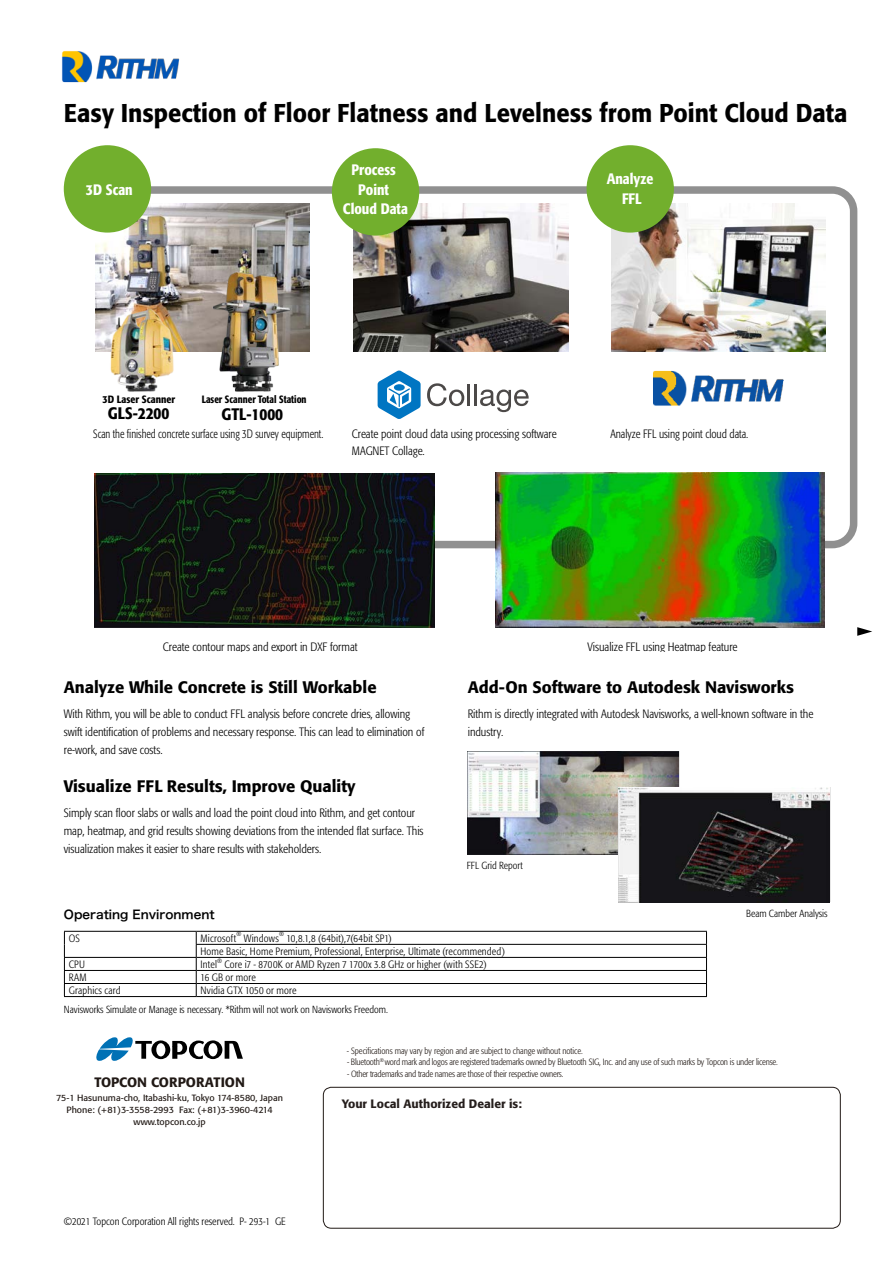
<style>
.page{position:relative;width:893px;height:1263px;background:#fff}
.page>*{position:absolute;margin:0;border:0;box-sizing:border-box;transform-origin:0 0}
.t1{font:500 25.5px "Formata Pro";color:#000;scale:.93 1}
.t2{font:500 16.5px "Formata Pro";color:#000}
.t3{font:500 condensed 16.5px "Formata Pro";color:#000}
.t4{font:500 condensed 15px/19.5px "Formata Pro";color:#fff;text-align:center}
.t5{font:500 13.5px "Formata Pro";color:#211915}
.t6{font:300 condensed 12px/18px "Formata Pro";color:#000}
.t7{font:300 condensed 12px "Formata Pro";color:#000;scale:.88 1}
.t8{font:300 condensed 12px "Formata Pro";color:#000;scale:.94 1}
.t9{font:500 12px "Formata Pro";color:#251e1c}
.t10{font:12px "Hira Kaku Std N W6";color:#000}
.t11{font:300 condensed 10.5px/13px "Formata Pro";letter-spacing:.015em;color:#000}
.t12{font:500 condensed 10.5px "Formata Pro";color:#000;scale:.95 1}
.t13{font:500 condensed 10.5px "Formata Pro";color:#000}
.t14{font:300 condensed 10.2px "Formata Pro";color:#000}
.t15{font:300 condensed 9px "Formata Pro";letter-spacing:-.02em;color:#211915}
.t16{font:9px/12px "Formata Pro";color:#211915}
.t17{font:300 condensed 6.15px "Formata Pro";color:#000}
.t18{font:300 condensed 5.25px "Formata Pro";color:#211915}
</style>
<div class="page">
<svg style="left:149px;top:183px;width:709px;height:366px"></svg>
<img style="left:95px;top:204px;width:214px;height:147px">
<img style="left:354px;top:204px;width:214px;height:147px">
<img style="left:611px;top:204px;width:214px;height:147px">
<div style="left:64px;top:145px;width:87px;height:88px;background:#72af2d;border-radius:50%"></div>
<div style="left:332px;top:148px;width:87px;height:88px;background:#72af2d;border-radius:50%"></div>
<div style="left:587px;top:145px;width:87px;height:88px;background:#72af2d;border-radius:50%"></div>
<img style="left:94px;top:473px;width:341px;height:154px">
<img style="left:495px;top:473px;width:330px;height:154px">
<img style="left:645px;top:366px;width:143px;height:46px">
<img style="left:210px;top:259px;width:85px;height:137px">
<img style="left:97px;top:279px;width:87px;height:131px">
<svg style="left:427px;top:383px;width:37px;height:23px"></svg>
<hr style="left:467px;top:384px;width:3px;height:22px;background:#4c4948">
<hr style="left:474px;top:384px;width:3px;height:22px;background:#4c4948">
<svg style="left:480px;top:389px;width:49px;height:23px"></svg>
<svg style="left:378px;top:370px;width:43px;height:49px"></svg>
<svg style="left:857px;top:627px;width:15px;height:9px"></svg>
<img style="left:468px;top:751px;width:210px;height:103px">
<img style="left:619px;top:787px;width:210px;height:115px">
<div style="left:323px;top:1087px;width:517px;height:141px;border:1px solid #211915;border-radius:8px"></div>
<svg style="left:96px;top:1037px;width:147px;height:24px"></svg>
<img style="left:62px;top:51px;width:118px;height:32px">
<hr style="left:64px;top:931px;width:132px;height:1px;background:#000">
<hr style="left:64px;top:957px;width:132px;height:1px;background:#000">
<hr style="left:64px;top:970px;width:132px;height:1px;background:#000">
<hr style="left:64px;top:983px;width:132px;height:1px;background:#000">
<svg style="left:64px;top:932px;width:1px;height:64px"></svg>
<svg style="left:196px;top:932px;width:1px;height:64px"></svg>
<hr style="left:64px;top:996px;width:132px;height:1px;background:#000">
<hr style="left:196px;top:931px;width:511px;height:1px;background:#000">
<hr style="left:196px;top:944px;width:511px;height:1px;background:#000">
<hr style="left:196px;top:957px;width:511px;height:1px;background:#000">
<hr style="left:196px;top:970px;width:511px;height:1px;background:#000">
<hr style="left:196px;top:983px;width:511px;height:1px;background:#000">
<svg style="left:706px;top:932px;width:1px;height:64px"></svg>
<hr style="left:196px;top:996px;width:511px;height:1px;background:#000">
<h1 class="t1" style="left:64px;top:97px;width:844px">Easy Inspection of Floor Flatness and Levelness from Point Cloud Data</h1>
<p class="t4" style="left:86px;top:179px;width:48px">D3 Scan</p>
<p class="t4" style="left:343px;top:160px;width:66px">Process<br>Point<br>Cloud Data</p>
<p class="t4" style="left:607px;top:169px;width:48px">Analyze<br>FFL</p>
<p class="t13" style="left:103px;top:393px;width:74px">D3 Laser Scanner</p>
<h2 class="t3" style="left:108px;top:403px;width:63px">GLS-2200</h2>
<p class="t12" style="left:202px;top:393px;width:112px">Laser Scanner Total Station</p>
<h2 class="t3" style="left:221px;top:403px;width:63px">GTL-1000</h2>
<p class="t7" style="left:93px;top:426px;width:263px">Scan the finished concrete surface using D3 survey equipment.</p>
<p class="t6" style="left:352px;top:425px;width:206px">Create point cloud data using processing software</p>
<p class="t6" style="left:352px;top:441px;width:75px">MAGNET Collage.</p>
<p class="t8" style="left:610px;top:426px;width:148px">Analyze FFL using point cloud data.</p>
<p class="t6" style="left:163px;top:638px;width:196px">Create contour maps and export in DXF format</p>
<h2 class="t2" style="left:64px;top:676px;width:314px">Analyze While Concrete is Still Workable</h2>
<p class="t6" style="left:587px;top:638px;width:152px">Visualize FFL using Heatmap feature</p>
<h2 class="t2" style="left:468px;top:676px;width:328px">Add-On Software to Autodesk Navisworks</h2>
<p class="t6" style="left:64px;top:704px;width:362px">With Rithm, you will be able to conduct FFL analysis before concrete dries, allowing swift identification of problems and necessary response. This can lead to elimination of re-work, and save costs.</p>
<p class="t6" style="left:468px;top:704px;width:347px">Rithm is directly integrated with Autodesk Navisworks a, well-known software in the industry.</p>
<h2 class="t2" style="left:64px;top:775px;width:293px">Visualize FFL Results, Improve Quality</h2>
<p class="t6" style="left:64px;top:804px;width:361px">Simply scan floor slabs or walls and load the point cloud into Rithm, and get contour map, heatmap, and grid results showing deviations from the intended flat surface. This visualization makes it easier to share results with stakeholders.</p>
<p class="t10" style="left:64px;top:905px;width:152px">Operating Environment</p>
<p class="t14" style="left:467px;top:859px;width:58px">FFL Grid Report</p>
<p class="t11" style="left:69px;top:931px;width:13px">OS</p>
<p class="t17" style="left:279px;top:930px;width:6px">R</p>
<p class="t17" style="left:237px;top:930px;width:6px">R</p>
<p class="t11" style="left:200px;top:931px;width:306px;text-indent:86px">10,8.1,8 (64bit , 7) (64bit SP (1<br>Home Basic, Home Premium, Professional, Enterprise, Ultimate (recommended(</p>
<p class="t17" style="left:217px;top:956px;width:6px">R</p>
<p class="t11" style="left:200px;top:957px;width:18px">Intel</p>
<p class="t11" style="left:244px;top:931px;width:37px">Windows</p>
<p class="t11" style="left:200px;top:931px;width:37px">Microsoft</p>
<p class="t11" style="left:69px;top:957px;width:18px">CPU</p>
<p class="t11" style="left:200px;top:957px;width:288px;text-indent:24px">Core -7i 8700K or AMD Ryzen 7 1700x 3.8 GHz or higher (with SSE (2<br>16 GB or more</p>
<p class="t11" style="left:69px;top:970px;width:20px">RAM</p>
<p class="t11" style="left:69px;top:983px;width:53px">Graphics card</p>
<p class="t11" style="left:200px;top:983px;width:97px">Nvidia GTX 1050 or more</p>
<p class="t14" style="left:64px;top:1003px;width:325px">Navisworks Simulate or Manage is necessary *. Rithm will not work on Navisworks Freedom.</p>
<p class="t15" style="left:347px;top:1045px;width:237px">- Specifications may vary by region and are subject to change without notice.</p>
<p class="t14" style="left:746px;top:907px;width:83px">Beam Camber Analysis</p>
<p class="t5" style="left:94px;top:1074px;width:152px">TOPCON CORPORATION</p>
<p class="t16" style="left:179px;top:1104px;width:95px">Fax ): +81(3-3960-4214</p>
<p class="t16" style="left:56px;top:1092px;width:228px">75-1 Hasunuma-cho, Itabashi-ku, Tokyo 174-8580, Japan</p>
<p class="t16" style="left:134px;top:1104px;width:73px;text-indent:-67px">Phone (: +81)3-3558-2993 www.topcon.co j p.</p>
<p class="t11" style="left:64px;top:1215px;width:208px">©2021 Topcon Corporation All rights reserved -P. 293-1</p>
<p class="t11" style="left:275px;top:1215px;width:12px">GE</p>
<p class="t15" style="left:385px;top:1056px;width:394px">word mark and logos are registered trademarks owned by Bluetooth SIG, Inc. and any use of such marks by Topcon is under license.</p>
<p class="t15" style="left:347px;top:1056px;width:34px">- Bluetooth</p>
<p class="t15" style="left:347px;top:1068px;width:218px">- Other trademarks and trade names are those of their respective owners.</p>
<p class="t18" style="left:380px;top:1057px;width:6px">®</p>
<p class="t9" style="left:342px;top:1096px;width:181px">Your Local Authorized Dealer is:</p>
</div>
